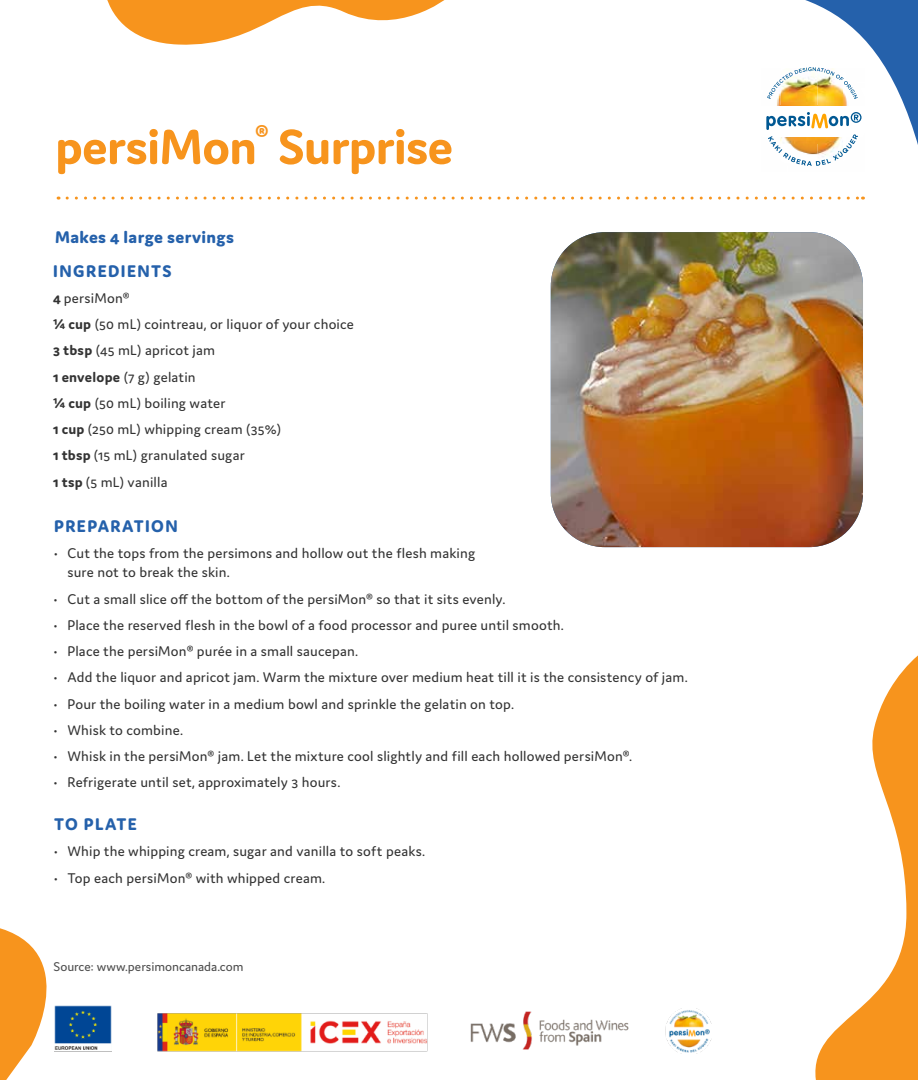
<style>
.page{position:relative;width:918px;height:1080px;background:#fff}
.page>*{position:absolute;margin:0;border:0;box-sizing:border-box;transform-origin:0 0}
.t1{font:700 52.5px "Domus";letter-spacing:-.015em;color:#f7941d}
.t2{font:800 18px "Domus";letter-spacing:.07em;color:#2561ab}
.t3{font:800 18px "Domus";letter-spacing:.02em;color:#2561ab}
.t4{font:15px/26.2px "Domus";letter-spacing:.01em;color:#333}
.t5{font:13.5px "Domus";color:#4d4d4d}
.s1{font-weight:700}
</style>
<div class="page">
<img style="left:87px;top:1005px;width:624px;height:49px">
<svg style="left:581px;top:0;width:337px;height:200px"></svg>
<svg style="left:0;top:928px;width:87px;height:152px"></svg>
<svg style="left:815px;top:655px;width:103px;height:425px"></svg>
<svg style="left:107px;top:0;width:338px;height:45px"></svg>
<img style="left:761px;top:140px;width:2px;height:32px">
<img style="left:862px;top:140px;width:2px;height:32px">
<img style="left:763px;top:144px;width:2px;height:28px">
<img style="left:765px;top:147px;width:1px;height:25px">
<img style="left:781px;top:99px;width:62px;height:7px">
<img style="left:779px;top:99px;width:2px;height:7px">
<img style="left:843px;top:99px;width:4px;height:7px">
<img style="left:777px;top:99px;width:2px;height:7px">
<img style="left:847px;top:99px;width:2px;height:7px">
<img style="left:775px;top:99px;width:2px;height:7px">
<img style="left:849px;top:99px;width:2px;height:7px">
<img style="left:773px;top:99px;width:2px;height:7px">
<img style="left:851px;top:99px;width:2px;height:7px">
<img style="left:771px;top:99px;width:2px;height:7px">
<img style="left:853px;top:99px;width:2px;height:7px">
<img style="left:769px;top:99px;width:2px;height:7px">
<img style="left:855px;top:99px;width:2px;height:7px">
<img style="left:767px;top:99px;width:2px;height:7px">
<img style="left:765px;top:99px;width:2px;height:48px">
<img style="left:858px;top:99px;width:2px;height:7px">
<img style="left:763px;top:99px;width:2px;height:45px">
<img style="left:860px;top:99px;width:2px;height:7px">
<img style="left:761px;top:99px;width:2px;height:41px">
<img style="left:862px;top:99px;width:2px;height:41px">
<div style="left:757px;top:106px;width:111px;height:30px;background:#fff"></div>
<svg style="left:766px;top:112px;width:96px;height:60px"></svg>
<img style="left:761px;top:67px;width:103px;height:32px">
<svg style="left:67px;top:197px;width:796px;height:3px"></svg>
<img style="left:551px;top:232px;width:312px;height:315px">
<h1 class="t1" style="left:55px;top:118px;width:400px">persiMon<sup>®</sup> Surprise</h1>
<p class="t3" style="left:55px;top:227px;width:180px">Makes 4 large servings</p>
<p class="t2" style="left:53px;top:261px;width:120px">INGREDIENTS</p>
<p class="t4" style="left:53px;top:285px;width:302px"><span class="s1">4</span> persiMon®<br><span class="s1">¼ cup</span> (50 mL) cointreau, or liquor of your choice<br><span class="s1">3 tbsp</span> (45 mL) apricot jam<br><span class="s1">1 envelope</span> (7 g) gelatin<br><span class="s1">¼ cup</span> (50 mL) boiling water<br><span class="s1">1 cup</span> (250 mL) whipping cream (35%)<br><span class="s1">1 tbsp</span> (15 mL) granulated sugar<br><span class="s1">1 tsp</span> (5 mL) vanilla</p>
<p class="t2" style="left:54px;top:516px;width:125px">PREPARATION</p>
<p class="t4" style="left:67px;top:543px;width:409px;line-height:19.5px;text-indent:-13px">• Cut the tops from the persimons and hollow out the flesh making sure not to break the skin.</p>
<p class="t4" style="left:54px;top:585px;width:453px">• Cut a small slice off the bottom of the persiMon® so that it sits evenly.</p>
<p class="t4" style="left:54px;top:612px;width:511px">• Place the reserved flesh in the bowl of a food processor and puree until smooth.</p>
<p class="t4" style="left:54px;top:638px;width:306px">• Place the persiMon® purée in a small saucepan.</p>
<p class="t4" style="left:54px;top:664px;width:635px">• Add the liquor and apricot jam. Warm the mixture over medium heat till it is the consistency of jam.</p>
<p class="t4" style="left:54px;top:690px;width:462px">• Pour the boiling water in a medium bowl and sprinkle the gelatin on top.</p>
<p class="t4" style="left:54px;top:717px;width:131px">• Whisk to combine.</p>
<p class="t4" style="left:54px;top:743px;width:580px">• Whisk in the persiMon® jam. Let the mixture cool slightly and fill each hollowed persiMon®.</p>
<p class="t4" style="left:54px;top:769px;width:288px">• Refrigerate until set, approximately 3 hours.</p>
<p class="t2" style="left:54px;top:814px;width:84px">TO PLATE</p>
<p class="t4" style="left:54px;top:838px;width:373px">• Whip the whipping cream, sugar and vanilla to soft peaks.</p>
<p class="t4" style="left:54px;top:864px;width:273px">• Top each persiMon® with whipped cream.</p>
<p class="t5" style="left:54px;top:959px;width:191px">Source: www.persimoncanada.com</p>
</div>
